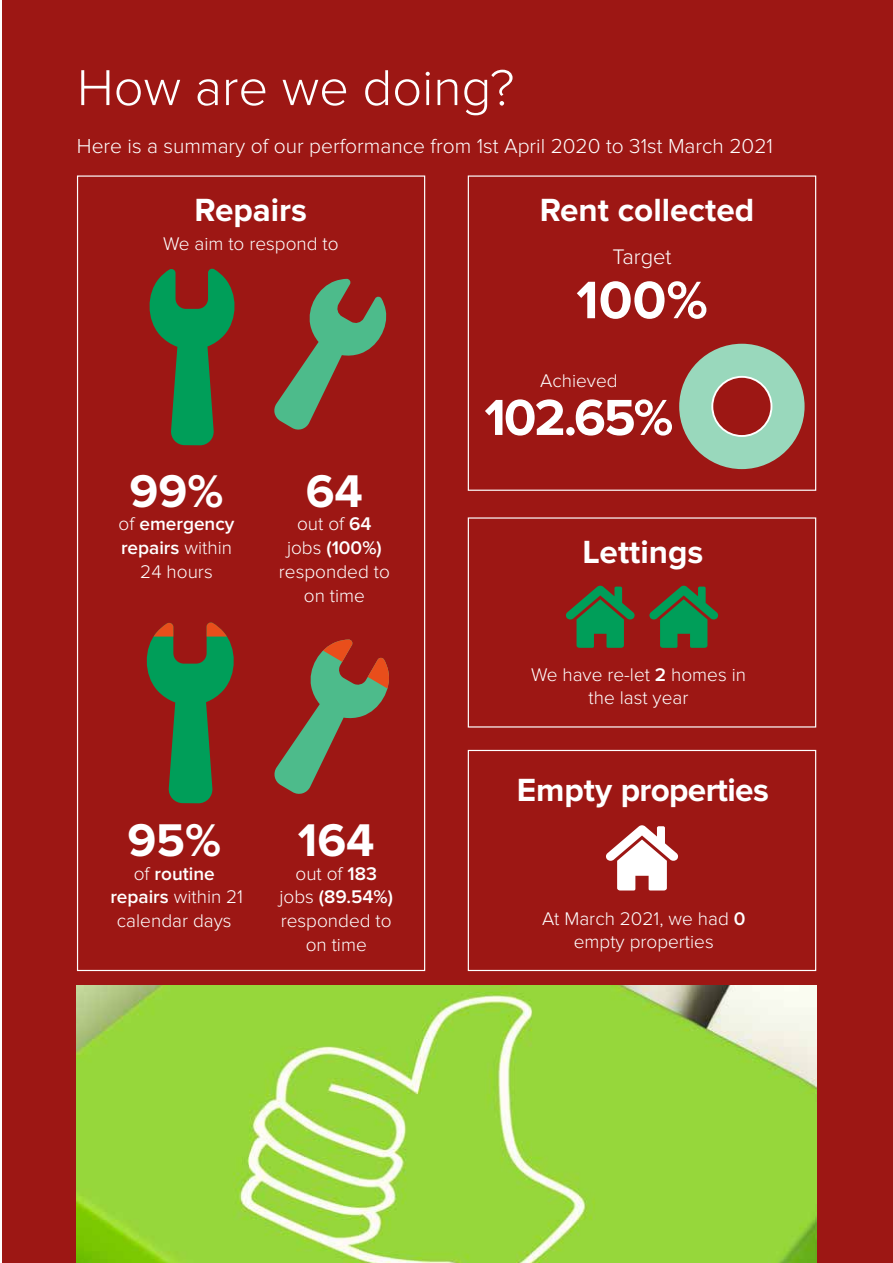
<style>
.page{position:relative;width:893px;height:1263px;background:#fff}
.page>*{position:absolute;margin:0;border:0;box-sizing:border-box;transform-origin:0 0}
.t1{font:700 54.6px "Proxima Nova";color:#fff}
.t2{font:700 52.5px "Proxima Nova";color:#fff}
.t3{font:300 52.2px "Proxima Nova";color:#fff}
.t4{font:700 47.55px "Proxima Nova";color:#fff}
.t5{font:700 33.3px "Proxima Nova";color:#fff}
.t6{font:700 33.3px "Proxima Nova";letter-spacing:-.02em;color:#fff}
.t7{font:300 21.9px "Proxima Nova";color:#fff}
.t8{font:300 21px "Proxima Nova";color:#fff}
.t9{font:300 19.05px/23.7px "Proxima Nova";color:#fff;text-align:center}
.t10{font:600 19.05px/23.7px "Proxima Nova";color:#fff;text-align:center}
.s1{font-weight:300}
.s2{font-weight:600}
</style>
<div class="page">
<div style="left:2px;top:0;width:891px;height:1263px;background:#9d1714"></div>
<svg style="left:149px;top:268px;width:86px;height:177px"></svg>
<svg style="left:274px;top:279px;width:113px;height:151px"></svg>
<svg style="left:146px;top:622px;width:88px;height:181px"></svg>
<svg style="left:274px;top:639px;width:115px;height:155px"></svg>
<div style="left:468px;top:175px;width:348px;height:316px;border:1px solid #fff"></div>
<div style="left:468px;top:517px;width:348px;height:210px;border:1px solid #fff"></div>
<svg style="left:565px;top:585px;width:70px;height:63px"></svg>
<svg style="left:649px;top:585px;width:70px;height:63px"></svg>
<div style="left:679px;top:344px;width:126px;height:125px;background:#99d8bc;border-radius:63px"></div>
<div style="left:712px;top:377px;width:59px;height:59px;background:#9d1714;border-radius:50%"></div>
<div style="left:711px;top:376px;width:61px;height:61px;border:2px solid #fff;border-radius:50%"></div>
<div style="left:468px;top:750px;width:348px;height:221px;border:1px solid #fff"></div>
<svg style="left:606px;top:825px;width:72px;height:65px"></svg>
<img style="left:77px;top:986px;width:739px;height:277px">
<h3 class="t3" style="left:77px;top:58px;width:439px">How are we doing?</h3>
<p class="t8" style="left:77px;top:134px;width:698px">Here is a summary of our performance from 1st April 2020 to 31st March 2021</p>
<h3 class="t5" style="left:195px;top:191px;width:114px">Repairs</h3>
<p class="t9" style="left:163px;top:232px;width:177px">We aim to respond to</p>
<h3 class="t4" style="left:130px;top:463px;width:95px">99%</h3>
<p class="t10" style="left:119px;top:513px;width:117px"><span class="s1">of</span> emergency repairs <span class="s1">within<br>24 hours</span></p>
<h3 class="t4" style="left:306px;top:463px;width:59px">64</h3>
<p class="t9" style="left:279px;top:512px;width:112px">out of <span class="s2">64 </span>jobs <span class="s2">(100%) </span>responded to on time</p>
<h3 class="t4" style="left:127px;top:813px;width:95px">95%</h3>
<p class="t9" style="left:110px;top:862px;width:134px">of <span class="s2">routine repairs</span> within 21 calendar days</p>
<h3 class="t4" style="left:298px;top:813px;width:78px">164</h3>
<p class="t9" style="left:280px;top:862px;width:115px">out of <span class="s2">183 </span>jobs <span class="s2">(89.54%) </span>responded to on time</p>
<h3 class="t5" style="left:540px;top:191px;width:216px">Rent collected</h3>
<p class="t7" style="left:612px;top:244px;width:61px">Target</p>
<h1 class="t1" style="left:576px;top:269px;width:133px">100%</h1>
<p class="t9" style="left:540px;top:369px;width:79px">Achieved</p>
<h2 class="t2" style="left:484px;top:387px;width:190px">102.65%</h2>
<h3 class="t5" style="left:583px;top:532px;width:122px">Lettings</h3>
<p class="t9" style="left:531px;top:663px;width:217px">We have re-let <span class="s2">2</span> homes in the last year</p>
<h3 class="t6" style="left:517px;top:771px;width:254px">Empty properties</h3>
<p class="t9" style="left:542px;top:907px;width:205px">At March 2021, we had <span class="s2">0 </span>empty properties</p>
</div>
